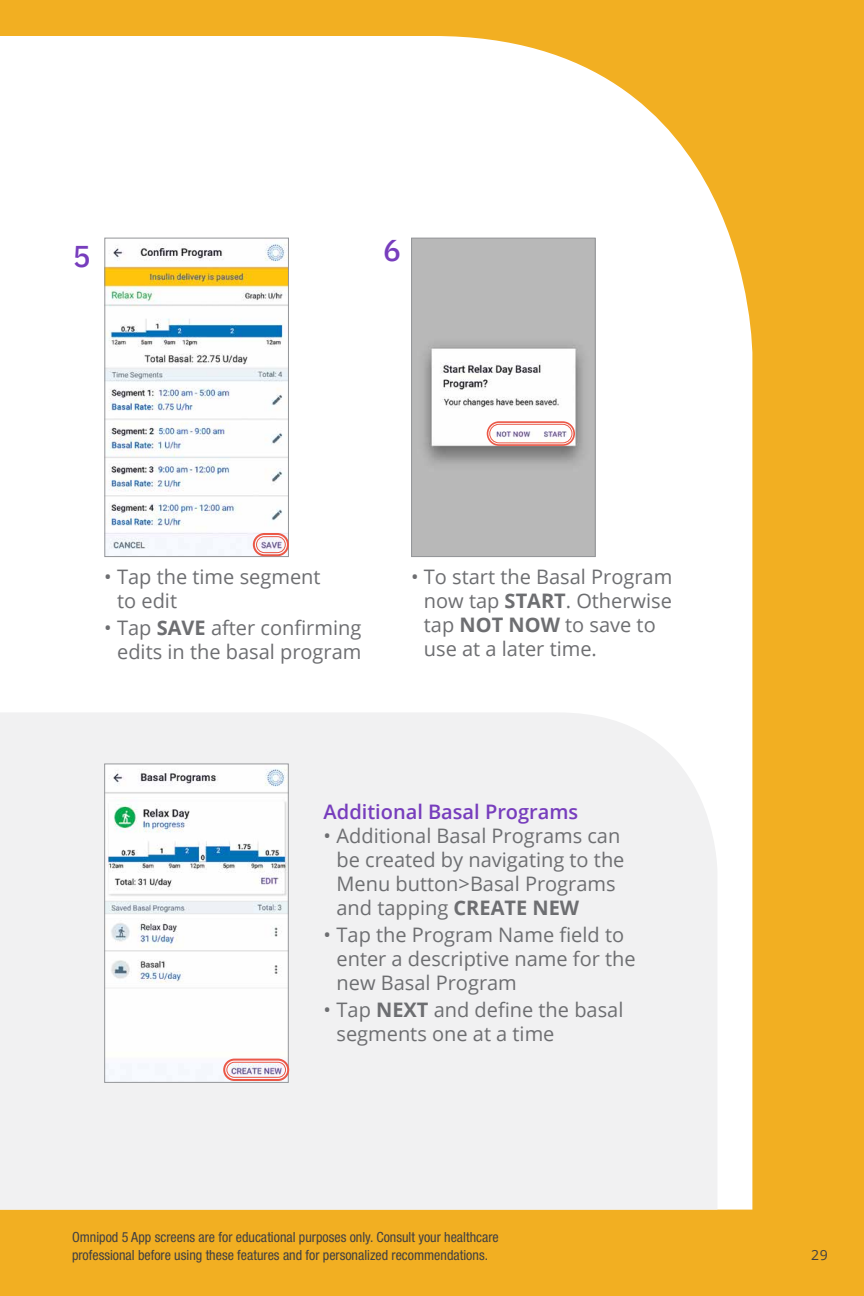
<style>
.page{position:relative;width:864px;height:1296px;background:#f2af22}
.page>*{position:absolute;margin:0;border:0;box-sizing:border-box;transform-origin:0 0}
.t1{font:500 30px "IBM Plex Sans";color:#773dbd}
.t2{font:20px/24px "Open Sans";color:#6d6e71}
.t3{font:600 20px "Open Sans";color:#773dbd}
.t4{font:condensed 14px/18px "Helvetica Neue LT Std";color:#414042}
.t5{font:14px "Open Sans";color:#414042}
.s1{font-weight:700}
</style>
<div class="page">
<div style="left:0;top:36px;width:752px;height:1174px;background:#fff"></div>
<div style="left:0;top:712px;width:717px;height:498px;background:#f1f1f2"></div>
<img style="left:106px;top:240px;width:181px;height:315px">
<div style="left:104px;top:238px;width:185px;height:319px;border:1px solid #939598"></div>
<div style="left:253px;top:533px;width:36px;height:23px;border:2px solid #eb5847;border-radius:11px"></div>
<div style="left:256px;top:536px;width:30px;height:17px;border:1px solid #eb5847;border-radius:8px"></div>
<img style="left:106px;top:765px;width:181px;height:316px">
<div style="left:104px;top:763px;width:185px;height:320px;border:1px solid #939598"></div>
<div style="left:223px;top:1059px;width:66px;height:22px;border:2px solid #eb5847;border-radius:10px"></div>
<div style="left:227px;top:1062px;width:59px;height:16px;border:1px solid #eb5847;border-radius:8px"></div>
<img style="left:413px;top:240px;width:181px;height:315px">
<div style="left:411px;top:238px;width:185px;height:319px;border:1px solid #939598"></div>
<div style="left:487px;top:421px;width:88px;height:25px;border:2px solid #eb5847;border-radius:11px"></div>
<div style="left:489px;top:424px;width:83px;height:19px;border:1px solid #eb5847;border-radius:9px"></div>
<h1 class="t1" style="left:73px;top:233px;width:19px">5</h1>
<h1 class="t1" style="left:383px;top:227px;width:19px">6</h1>
<p class="t2" style="left:117px;top:565px;width:205px;text-indent:-13px">• Tap the time segment to edit</p>
<p class="t2" style="left:104px;top:615px;width:259px;text-align:right">• Tap <span class="s1">SAVE</span> after confirming edits in the basal program</p>
<p class="t2" style="left:424px;top:565px;width:250px;text-indent:-13px">• To start the Basal Program now tap <span class="s1">START</span>. Otherwise tap <span class="s1">NOT NOW</span> to save to use at a later time.</p>
<p class="t3" style="left:324px;top:798px;width:256px">Additional Basal Programs</p>
<p class="t2" style="left:337px;top:824px;width:289px;text-indent:-13px">• Additional Basal Programs can be created by navigating to the<br>Menu button&gt;Basal Programs and tapping <span class="s1">CREATE NEW</span></p>
<p class="t2" style="left:337px;top:923px;width:301px;text-indent:-13px">• Tap the Program Name field to enter a descriptive name for the new Basal Program</p>
<p class="t2" style="left:337px;top:997px;width:288px;text-indent:-13px">• Tap <span class="s1">NEXT</span> and define the basal segments one at a time</p>
<p class="t4" style="left:72px;top:1228px;width:428px">Omnipod 5 App screens are for educational purposes only. Consult your healthcare professional before using these features and for personalized recommendations.</p>
<p class="t5" style="left:811px;top:1245px;width:18px">29</p>
</div>
